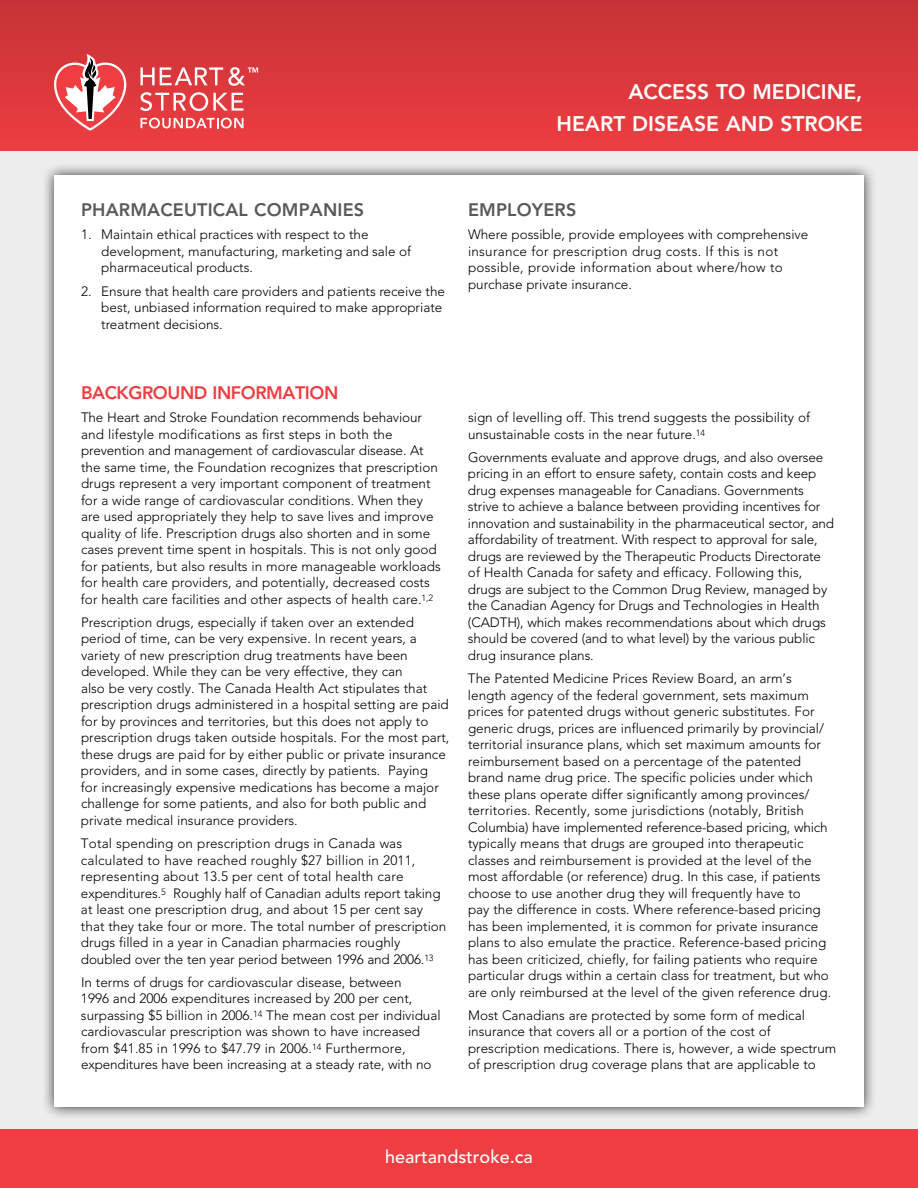
<style>
.page{position:relative;width:918px;height:1188px;background:#ededee}
.page>*{position:absolute;margin:0;border:0;box-sizing:border-box;transform-origin:0 0}
.t1{font:800 21px/31.5px "Avenir";color:#fff;text-align:right}
.t2{font:800 18px "Avenir";letter-spacing:.01em;color:#58595b}
.t3{font:800 18px "Avenir";letter-spacing:-.025em;color:#ef3e42}
.t4{font:500 18px "Avenir";color:#fff}
.t5{font:300 13.5px/16.5px "Avenir";color:#000}
.t6{font:300 13.5px/16.5px "Avenir";letter-spacing:.02em;color:#000}
</style>
<div class="page">
<div style="left:0;top:0;width:918px;height:151px;background:linear-gradient(to bottom,#c53336,#ed3d41)"></div>
<svg style="left:0;top:0;width:1px;height:151px"></svg>
<svg style="left:140px;top:92px;width:104px;height:19px;background:#e97679"></svg>
<svg style="left:140px;top:118px;width:104px;height:10px"></svg>
<svg style="left:54px;top:54px;width:72px;height:77px;background:#de6e70"></svg>
<svg style="left:140px;top:67px;width:118px;height:19px;background:#e47275"></svg>
<div style="left:0;top:1129px;width:918px;height:59px;background:#ef3e42"></div>
<div style="left:42px;top:163px;width:835px;height:957px;background:#000;opacity:.75"></div>
<div style="left:54px;top:176px;width:810px;height:931px;background:#fff"></div>
<h1 class="t1" style="left:557px;top:76px;width:307px">ACCESS TO MEDICINE,<br>HEART DISEASE AND STROKE</h1>
<h2 class="t2" style="left:81px;top:199px;width:216px">PHARMACEUTICAL COMPA</h2>
<h2 class="t2" style="left:323px;top:199px;width:43px">NIES</h2>
<p class="t5" style="left:101px;top:227px;width:311px;text-indent:-20px">1. Maintain ethical practices with respect to the development, manufacturing, marketing and sale of pharmaceutical products.</p>
<p class="t5" style="left:101px;top:283px;width:345px;text-indent:-20px">2. Ensure that health care providers and patients receive the best, unbiased information required to make appropriate treatment decisions.</p>
<h2 class="t2" style="left:468px;top:199px;width:14px">EMP</h2>
<h2 class="t2" style="left:507px;top:199px;width:71px">LOYERS</h2>
<p class="t6" style="left:468px;top:227px;width:342px">Where possible, provide employees with comprehensive insurance for prescription drug costs. If this is not possible, provide information about where/how to purchase private insurance.</p>
<h2 class="t3" style="left:81px;top:382px;width:75px">BACKGROUND</h2>
<h2 class="t3" style="left:213px;top:382px;width:94px">IN FORMATION</h2>
<p class="t5" style="left:81px;top:409px;width:361px">The Heart and Stroke Foundation recommends behaviour and lifestyle modifications as first steps in both the prevention and management of cardiovascular disease. At the same time, the Foundation recognizes that prescription drugs represent a very important component of treatment for a wide range of cardiovascular conditions. When they are used appropriately they help to save lives and improve quality of life. Prescription drugs also shorten and in some cases prevent time spent in hospitals. This is not only good for patients, but also results in more manageable workloads for health care providers, and potentially, decreased costs for health care facilities and other aspects of health care.<sup>1,2</sup></p>
<p class="t5" style="left:81px;top:614px;width:370px">Prescription drugs, especially if taken over an extended period of time, can be very expensive. In recent years, a variety of new prescription drug treatments have been developed. While they can be very effective, they can<br>also be very costly. The Canada Health Act stipulates that prescription drugs administered in a hospital setting are paid for by provinces and territories, but this does not apply to prescription drugs taken outside hospitals. For the most part, these drugs are paid for by either public or private insurance providers, and in some cases, directly by patients. Paying<br>for increasingly expensive medications has become a major challenge for some patients, and also for both public and private medical insurance providers.</p>
<p class="t5" style="left:81px;top:835px;width:367px">Total spending on prescription drugs in Canada was calculated to have reached roughly $27 billion in 2011, representing about 13.5 per cent of total health care expenditures.<sup>5</sup> Roughly half of Canadian adults report taking at least one prescription drug, and about 15 per cent say that they take four or more. The total number of prescription drugs filled in a year in Canadian pharmacies roughly doubled over the ten year period between 1996 and 2006.<sup>13</sup></p>
<p class="t5" style="left:81px;top:974px;width:361px">In terms of drugs for cardiovascular disease, between<br>1996 and 2006 expenditures increased by 200 per cent, surpassing $5 billion in 2006.<sup>14</sup> The mean cost per individual cardiovascular prescription was shown to have increased from $41.85 in 1996 to $47.79 in 2006.<sup>14</sup> Furthermore, expenditures have been increasing at a steady rate, with no</p>
<p class="t5" style="left:468px;top:409px;width:344px">sign of levelling off. This trend suggests the possibility of unsustainable costs in the near future.<sup>14</sup></p>
<p class="t5" style="left:468px;top:449px;width:368px">Governments evaluate and approve drugs, and also oversee pricing in an effort to ensure safety, contain costs and keep drug expenses manageable for Canadians. Governments strive to achieve a balance between providing incentives for innovation and sustainability in the pharmaceutical sector, and affordability of treatment. With respect to approval for sale, drugs are reviewed by the Therapeutic Products Directorate of Health Canada for safety and efficacy. Following this, drugs are subject to the Common Drug Review, managed by the Canadian Agency for Drugs and Technologies in Health (CADTH), which makes recommendations about which drugs should be covered (and to what level) by the various public drug insurance plans.</p>
<p class="t5" style="left:468px;top:670px;width:365px">The Patented Medicine Prices Review Board, an arm’s length agency of the federal government, sets maximum prices for patented drugs without generic substitutes. For generic drugs, prices are influenced primarily by provincial/ territorial insurance plans, which set maximum amounts for reimbursement based on a percentage of the patented brand name drug price. The specific policies under which these plans operate differ significantly among provinces/ territories. Recently, some jurisdictions (notably, British Columbia) have implemented reference-based pricing, which typically means that drugs are grouped into therapeutic classes and reimbursement is provided at the level of the most affordable (or reference) drug. In this case, if patients choose to use another drug they will frequently have to<br>pay the difference in costs. Where reference-based pricing has been implemented, it is common for private insurance plans to also emulate the practice. Reference-based pricing has been criticized, chiefly, for failing patients who require particular drugs within a certain class for treatment, but who are only reimbursed at the level of the given reference drug.</p>
<p class="t5" style="left:468px;top:1007px;width:370px">Most Canadians are protected by some form of medical insurance that covers all or a portion of the cost of prescription medications. There is, however, a wide spectrum of prescription drug coverage plans that are applicable to</p>
<h2 class="t4" style="left:385px;top:1146px;width:149px">heartandstroke.ca</h2>
</div>
